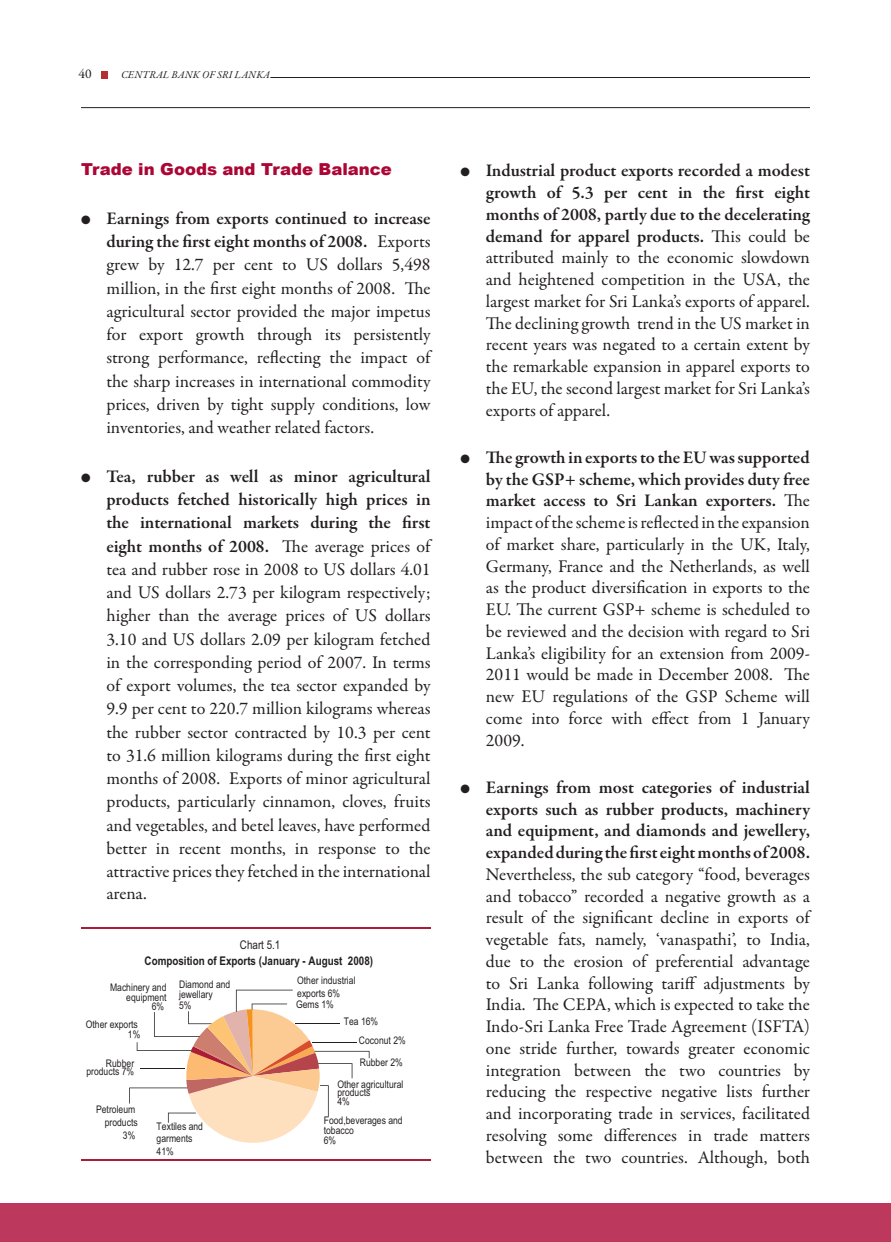
<style>
.page{position:relative;width:891px;height:1242px;background:#fff}
.page>*{position:absolute;margin:0;border:0;box-sizing:border-box;transform-origin:0 0}
.BODY_TEXT{font:18px/21.8px "Garamond Premr Pro";letter-spacing:-.005em;color:#231f20;text-align:justify}
.HEADING{font:900 16.5px "Arial";color:#ab0635}
.t1{font:13.5px "Garamond Premr Pro";color:#231f20}
.t2{font:700 12px/15.9px "Arial Narrow";color:#231f20;text-align:center}
.t3{font:10.5px/9.6px "Arial Narrow";color:#231f20}
.t4{font:italic 10.5px "Garamond Premr Pro";letter-spacing:.015em;color:#231f20}
.s1{font-weight:600}
.s2{font-weight:400}
</style>
<div class="page">
<div style="left:0;top:1203px;width:891px;height:39px;background:#bc385d"></div>
<div style="left:101px;top:71px;width:7px;height:7px;background:#b42e34"></div>
<hr style="left:81px;top:107px;width:729px;height:1px;background:#231f20">
<hr style="left:270px;top:77px;width:540px;height:1px;background:#231f20">
<svg style="left:129px;top:990px;width:241px;height:153px"></svg>
<hr style="left:81px;top:928px;width:349px;height:1px;background:#ab1d36">
<hr style="left:81px;top:1160px;width:349px;height:1px;background:#ab1d36">
<p class="t1" style="left:79px;top:66px;width:15px">40</p>
<p class="t4" style="left:121px;top:68px;width:150px">CENTRAL BANK OF SRI LANKA</p>
<p class="HEADING" style="left:81px;top:160px;width:312px">Trade in Goods and Trade Balance</p>
<p class="BODY_TEXT" style="left:107px;top:207px;width:326px;line-height:23.2px;text-indent:-26px">● <span class="s1">Earnings from exports continued to increase during the first eight months of 2008.</span> Exports grew by 12.7 per cent to US dollars 5,498 million, in the first eight months of 2008. The agricultural sector provided the major impetus for export growth through its persistently strong performance, reflecting the impact of the sharp increases in international commodity prices, driven by tight supply conditions, low inventories, and weather related factors.</p>
<p class="BODY_TEXT" style="left:107px;top:465px;width:326px;line-height:23.1px;text-indent:-26px">● <span class="s1">Tea, rubber as well as minor agricultural products fetched historically high prices in the international markets during the first eight months of 2008.</span> The average prices of tea and rubber rose in 2008 to US dollars 4.01 and US dollars 2.73 per kilogram respectively; higher than the average prices of US dollars 3.10 and US dollars 2.09 per kilogram fetched in the corresponding period of 2007. In terms of export volumes, the tea sector expanded by 9.9 per cent to 220.7 million kilograms whereas the rubber sector contracted by 10.3 per cent to 31.6 million kilograms during the first eight months of 2008. Exports of minor agricultural products, particularly cinnamon, cloves, fruits and vegetables, and betel leaves, have performed better in recent months, in response to the attractive prices they fetched in the international arena.</p>
<p class="t2" style="left:145px;top:937px;width:230px"><span class="s2">Chart 5.1<br></span>Composition of Exports (January - August 2008)</p>
<p class="t3" style="left:110px;top:982px;width:58px;text-align:right">Machinery and equipment<br>6%</p>
<p class="t3" style="left:179px;top:979px;width:53px">Diamond and jewellary</p>
<p class="t3" style="left:179px;top:1000px;width:14px">5%</p>
<p class="t3" style="left:86px;top:1019px;width:56px;line-height:10.5px;text-align:right">Other exports<br>1%</p>
<p class="t3" style="left:86px;top:1060px;width:49px;line-height:8.1px;text-align:right">Rubber products 7%</p>
<p class="t3" style="left:96px;top:1103px;width:43px;line-height:12.6px;text-align:right">Petroleum products<br>3%</p>
<p class="t3" style="left:157px;top:1120px;width:48px;line-height:12.6px">Textiles and garments<br>41%</p>
<p class="t3" style="left:297px;top:974px;width:60px;line-height:12.6px">Other industrial exports 6%</p>
<p class="t3" style="left:296px;top:999px;width:39px">Gems 1%</p>
<p class="t3" style="left:344px;top:1017px;width:36px">Tea 16%</p>
<p class="t3" style="left:360px;top:1058px;width:45px">Rubber 2%</p>
<p class="t3" style="left:359px;top:1035px;width:48px">Coconut 2%</p>
<p class="t3" style="left:337px;top:1080px;width:68px;line-height:8.1px">Other agricultural products</p>
<p class="t3" style="left:337px;top:1097px;width:14px">4%</p>
<p class="t3" style="left:324px;top:1116px;width:80px">Food,beverages and tobacco<br>6%</p>
<p class="BODY_TEXT" style="left:486px;top:160px;width:326px;text-indent:-26px">● <span class="s1">Industrial product exports recorded a modest growth of 5.3 per cent in the first eight months of 2008, partly due to the decelerating demand for apparel products.</span> This could be attributed mainly to the economic slowdown and heightened competition in the USA, the largest market for Sri Lanka’s exports of apparel.<br>The declining growth trend in the US market in recent years was negated to a certain extent by the remarkable expansion in apparel exports to the EU, the second largest market for Sri Lanka’s exports of apparel.</p>
<p class="BODY_TEXT" style="left:486px;top:447px;width:326px;text-indent:-26px">● <span class="s1">The growth in exports to the EU was supported by the GSP+ scheme, which provides duty free market access to Sri Lankan exporters.</span> The impact of the scheme is reflected in the expansion of market share, particularly in the UK, Italy, Germany, France and the Netherlands, as well as the product diversification in exports to the EU. The current GSP+ scheme is scheduled to be reviewed and the decision with regard to Sri Lanka’s eligibility for an extension from 2009- 2011 would be made in December 2008. The new EU regulations of the GSP Scheme will come into force with effect from 1 January 2009.</p>
<p class="BODY_TEXT" style="left:486px;top:777px;width:326px;text-indent:-26px">● <span class="s1">Earnings from most categories of industrial exports such as rubber products, machinery and equipment, and diamonds and jewellery, expanded during the first eight months of 2008.<br></span>Nevertheless, the sub category “food, beverages and tobacco” recorded a negative growth as a result of the significant decline in exports of vegetable fats, namely, ‘vanaspathi’, to India, due to the erosion of preferential advantage to Sri Lanka following tariff adjustments by India. The CEPA, which is expected to take the Indo-Sri Lanka Free Trade Agreement (ISFTA) one stride further, towards greater economic integration between the two countries by reducing the respective negative lists further and incorporating trade in services, facilitated resolving some differences in trade matters between the two countries. Although, both</p>
</div>
